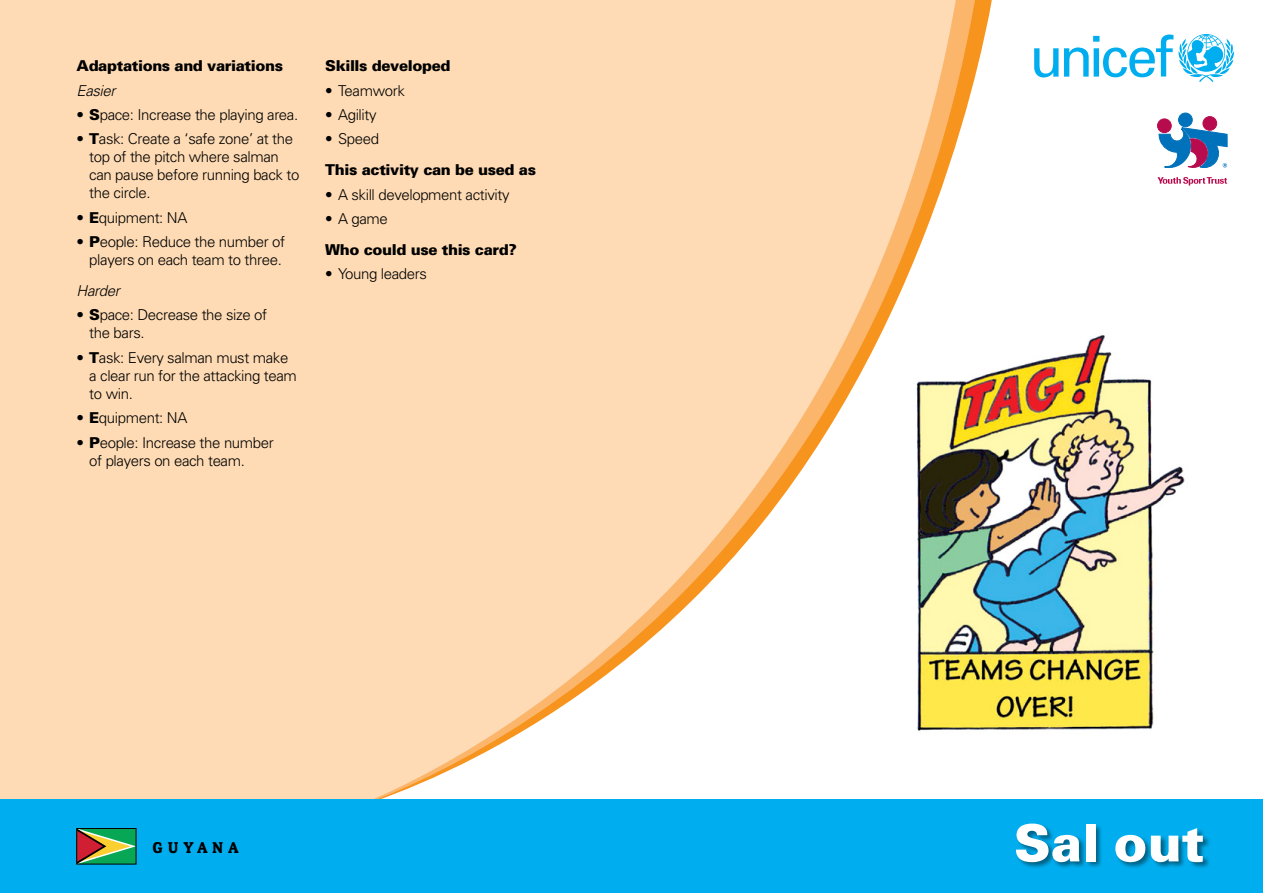
<style>
.page{position:relative;width:1263px;height:893px;background:#fff}
.page>*{position:absolute;margin:0;border:0;box-sizing:border-box;transform-origin:0 0}
.Main_Headline{font:900 51.3px "Univers";color:#fff}
.Description{font:700 16.5px "Directa Serif";letter-spacing:.3em;color:#000}
.bullets{font:300 15px/18px "Univers";letter-spacing:-.025em;color:#000}
.body_header1{font:900 15px "Univers";letter-spacing:-.025em;color:#000}
.body_text{font:italic 300 15px "Univers";letter-spacing:-.025em;color:#000}
.s1{font-weight:900}
</style>
<div class="page">
<img style="left:994px;top:335px;width:191px;height:395px">
<img style="left:977px;top:0;width:17px;height:730px">
<img style="left:958px;top:0;width:19px;height:730px">
<svg style="left:352px;top:0;width:606px;height:799px;fill:#fedbb4"></svg>
<div style="left:0;top:0;width:352px;height:852px;background:#fedbb4"></div>
<div style="left:0;top:799px;width:1263px;height:94px;background:#00aeef"></div>
<svg style="left:1034px;top:48px;width:24px;height:29px"></svg>
<svg style="left:1064px;top:34px;width:170px;height:48px"></svg>
<svg style="left:79px;top:830px;width:55px;height:32px;background:#769251"></svg>
<div style="left:77px;top:828px;width:59px;height:36px;border:1px solid #000"></div>
<div style="left:1157px;top:119px;width:14px;height:14px;background:#b80b4d;border-radius:50%"></div>
<div style="left:1157px;top:119px;width:14px;height:14px;border:1px solid #b80b4d;border-radius:50%"></div>
<div style="left:1203px;top:117px;width:14px;height:13px;background:#b80b4d;border-radius:50%"></div>
<div style="left:1203px;top:117px;width:14px;height:13px;border:1px solid #b80b4d;border-radius:50%"></div>
<div style="left:1178px;top:113px;width:14px;height:14px;background:#0071bb;border-radius:50%"></div>
<div style="left:1178px;top:113px;width:14px;height:14px;border:1px solid #0071bb;border-radius:50%"></div>
<svg style="left:1159px;top:127px;width:68px;height:41px"></svg>
<svg style="left:1157px;top:177px;width:70px;height:9px"></svg>
<div style="left:1015px;top:823px;width:195px;height:46px;background:#000;opacity:.45"></div>
<p class="body_header1" style="left:77px;top:57px;width:208px">Adaptations and variations</p>
<p class="body_text" style="left:77px;top:81px;width:40px">Easier</p>
<p class="bullets" style="left:77px;top:105px;width:223px"><span class="s1">• S</span>pace: Increase the playing area.</p>
<p class="bullets" style="left:89px;top:130px;width:212px;text-indent:-13px"><span class="s1">• T</span>ask: Create a ‘safe zone’ at the top of the pitch where salman can pause before running back to the circle.</p>
<p class="bullets" style="left:77px;top:208px;width:112px"><span class="s1">• E</span>quipment: NA</p>
<p class="bullets" style="left:77px;top:232px;width:210px;text-align:right"><span class="s1">• P</span>eople: Reduce the number of players on each team to three.</p>
<p class="body_text" style="left:77px;top:282px;width:45px">Harder</p>
<p class="bullets" style="left:89px;top:306px;width:179px;text-indent:-13px"><span class="s1">• S</span>pace: Decrease the size of the bars.</p>
<p class="bullets" style="left:89px;top:348px;width:209px;text-indent:-13px"><span class="s1">• T</span>ask: Every salman must make a clear run for the attacking team to win.</p>
<p class="bullets" style="left:77px;top:408px;width:112px"><span class="s1">• E</span>quipment: NA</p>
<p class="bullets" style="left:89px;top:433px;width:186px;text-indent:-13px"><span class="s1">• P</span>eople: Increase the number of players on each team.</p>
<p class="body_header1" style="left:325px;top:57px;width:127px">Skills developed</p>
<p class="bullets" style="left:325px;top:81px;width:81px">• Teamwork</p>
<p class="bullets" style="left:325px;top:105px;width:53px">• Agility</p>
<p class="bullets" style="left:325px;top:130px;width:55px">• Speed</p>
<p class="body_header1" style="left:325px;top:161px;width:212px">This activity can be used as</p>
<p class="bullets" style="left:325px;top:185px;width:186px">• A skill development activity</p>
<p class="bullets" style="left:325px;top:209px;width:64px">• A game</p>
<p class="body_header1" style="left:325px;top:240px;width:193px">Who could use this card?</p>
<p class="bullets" style="left:325px;top:264px;width:103px">• Young leaders</p>
<p class="Description" style="left:153px;top:837px;width:87px">GUYANA</p>
<p class="Main_Headline" style="left:1014px;top:811px;width:192px">Sal out</p>
</div>
